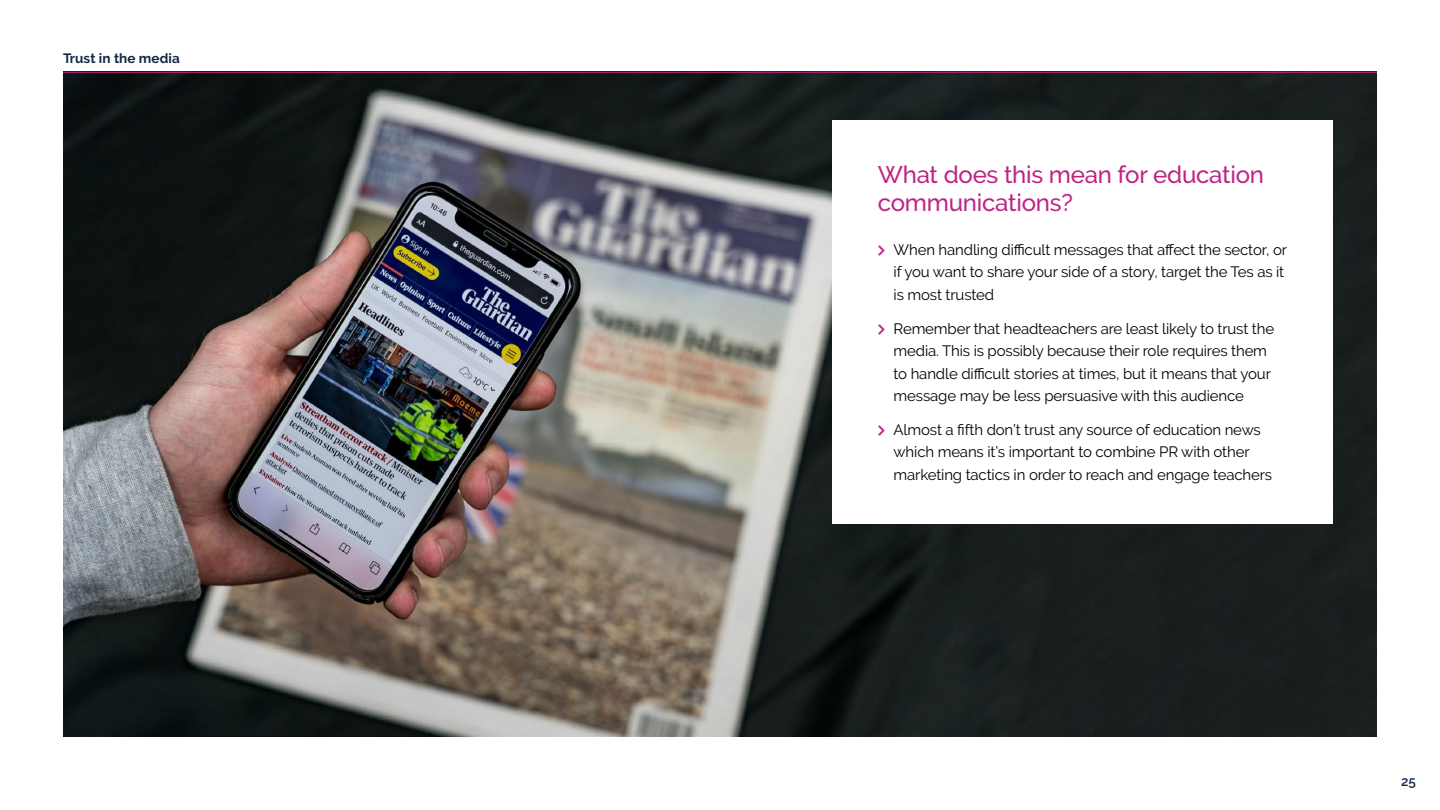
<style>
.page{position:relative;width:1440px;height:810px;background:#fff}
.page>*{position:absolute;margin:0;border:0;box-sizing:border-box;transform-origin:0 0}
.t1{font:500 24px/28.5px "Raleway";letter-spacing:-.01em;color:#bf2485}
.t2{font:15px/22.5px "Raleway";letter-spacing:-.01em;color:#000}
.t3{font:700 13.5px "Raleway";letter-spacing:.005em;color:#122945}
.t4{font:600 13.5px "Raleway";color:#122945}
.s1{color:#bf2485}
</style>
<div class="page">
<img style="left:63px;top:73px;width:1314px;height:664px">
<hr style="left:63px;top:72px;width:1314px;height:1px;background:#bf2485">
<div style="left:832px;top:121px;width:501px;height:403px;background:#fff"></div>
<p class="t3" style="left:63px;top:50px;width:118px">Trust in the media</p>
<h1 class="t1" style="left:878px;top:160px;width:388px">What does this mean for education communications?</h1>
<p class="t2" style="left:894px;top:238px;width:395px;text-indent:-16px"><span class="s1">★★</span> When handling difficult messages that affect the sector, or if you want to share your side of a story, target the Tes as it is most trusted</p>
<p class="t2" style="left:894px;top:317px;width:382px;text-indent:-16px"><span class="s1">★★</span> Remember that headteachers are least likely to trust the media. This is possibly because their role requires them to handle difficult stories at times, but it means that your message may be less persuasive with this audience</p>
<p class="t2" style="left:894px;top:418px;width:380px;text-indent:-16px"><span class="s1">★★</span> Almost a fifth don’t trust any source of education news which means it’s important to combine PR with other marketing tactics in order to reach and engage teachers</p>
<p class="t4" style="left:1401px;top:774px;width:16px">25</p>
</div>
